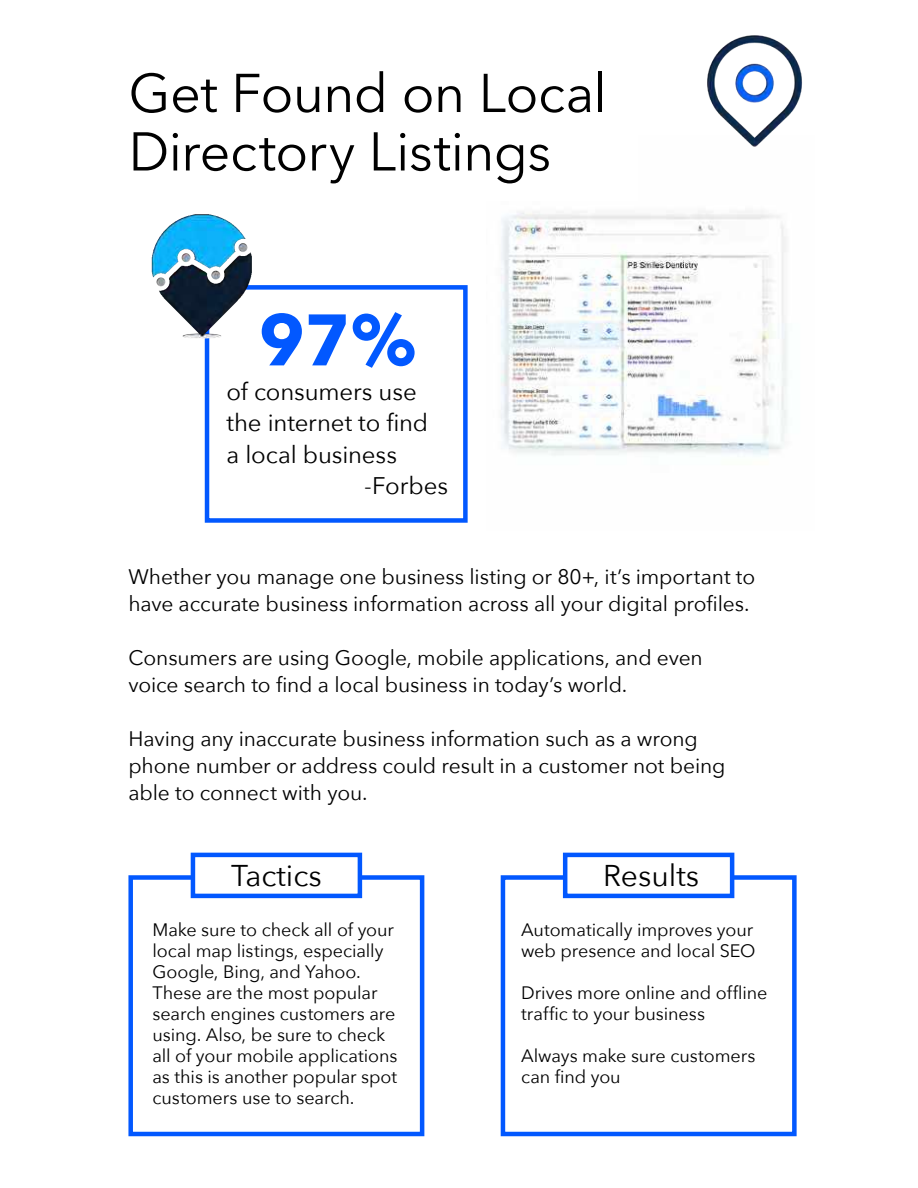
<style>
.page{position:relative;width:918px;height:1188px;background:#fff}
.page>*{position:absolute;margin:0;border:0;box-sizing:border-box;transform-origin:0 0}
.t1{font:700 72px "Avenir Next";color:#0258ff}
.t2{font:54px/58.5px "Avenir Next";letter-spacing:-.015em;color:#000}
.t3{font:30px "Avenir Next";color:#000}
.t4{font:24px "Avenir Next";letter-spacing:-.005em;color:#000}
.t5{font:21px/27px "Avenir Next";letter-spacing:-.005em;color:#000}
.t6{font:18px/21px "Avenir Next";letter-spacing:-.005em;color:#000}
</style>
<div class="page">
<img style="left:501px;top:212px;width:286px;height:244px">
<div style="left:205px;top:285px;width:263px;height:238px;background:#fff;border:4px solid #0258ff"></div>
<div style="left:128px;top:875px;width:296px;height:261px;background:#fff;border:4px solid #0258ff"></div>
<div style="left:191px;top:853px;width:171px;height:45px;background:#fff;border:4px solid #0258ff"></div>
<div style="left:501px;top:875px;width:296px;height:261px;background:#fff;border:4px solid #0258ff"></div>
<div style="left:563px;top:853px;width:171px;height:45px;background:#fff;border:4px solid #0258ff"></div>
<img style="left:707px;top:35px;width:95px;height:112px">
<img style="left:151px;top:214px;width:133px;height:141px">
<h2 class="t2" style="left:128px;top:62px;width:480px">Get Found on Local<br>Directory Listings</h2>
<h1 class="t1" style="left:259px;top:278px;width:159px">97%</h1>
<h3 class="t4" style="left:227px;top:371px;width:192px">of consumers use</h3>
<h3 class="t4" style="left:227px;top:403px;width:203px">the internet to find</h3>
<h3 class="t4" style="left:227px;top:434px;width:172px">a local business</h3>
<h3 class="t4" style="left:364px;top:466px;width:86px">-Forbes</h3>
<p class="t5" style="left:128px;top:562px;width:628px">Whether you manage one business listing or 80+, it’s important to have accurate business information across all your digital profiles.</p>
<p class="t5" style="left:128px;top:643px;width:576px">Consumers are using Google, mobile applications, and even voice search to find a local business in today’s world.</p>
<p class="t5" style="left:128px;top:724px;width:599px">Having any inaccurate business information such as a wrong phone number or address could result in a customer not being able to connect with you.</p>
<h3 class="t3" style="left:231px;top:851px;width:92px">Tactics</h3>
<h3 class="t3" style="left:603px;top:851px;width:97px">Results</h3>
<p class="t6" style="left:521px;top:918px;width:236px">Automatically improves your web presence and local SEO</p>
<p class="t6" style="left:521px;top:981px;width:248px">Drives more online and offline traffic to your business</p>
<p class="t6" style="left:521px;top:1044px;width:236px">Always make sure customers can find you</p>
<p class="t6" style="left:152px;top:918px;width:246px">Make sure to check all of your local map listings, especially<br>Google, Bing, and Yahoo.<br>These are the most popular search engines customers are using. Also, be sure to check all of your mobile applications as this is another popular spot customers use to search.</p>
</div>
